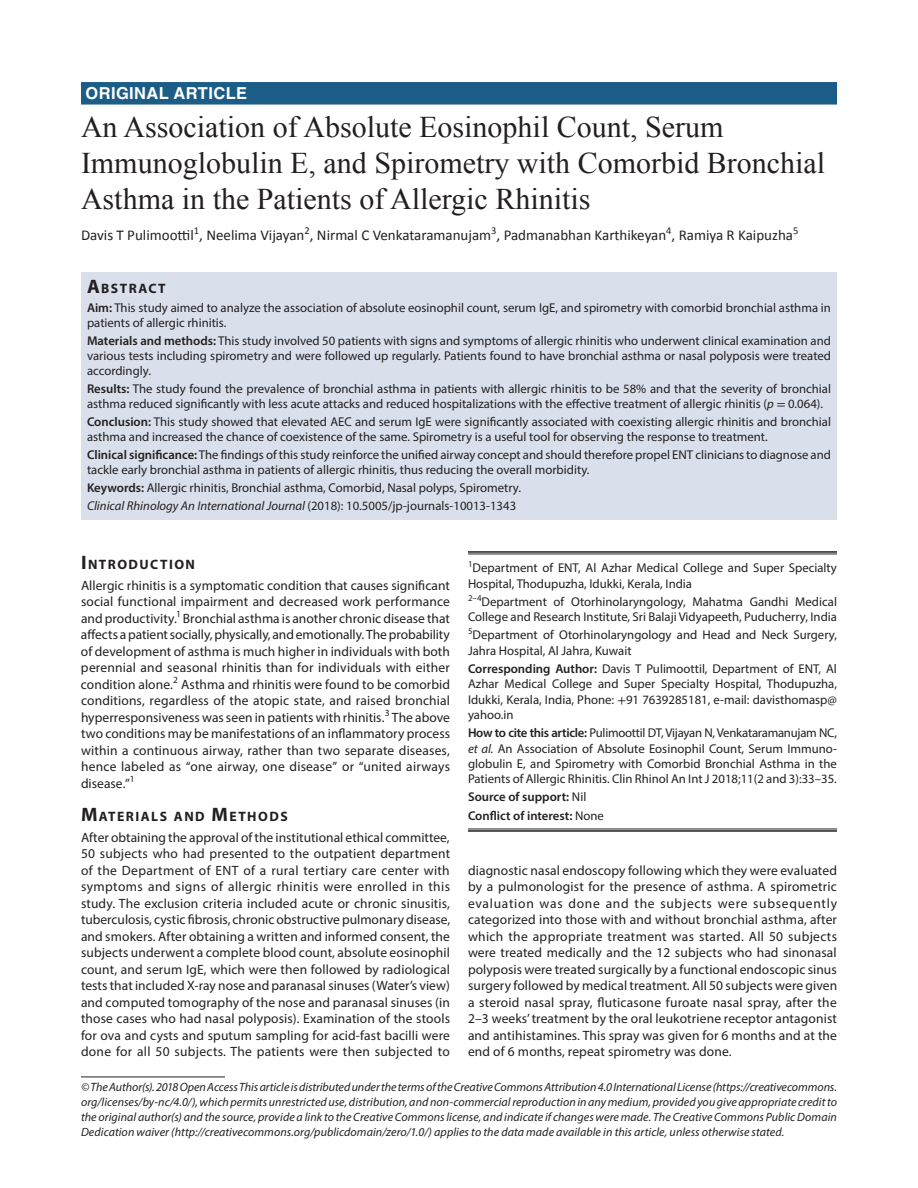
<style>
.page{position:relative;width:918px;height:1188px;background:#fff}
.page>*{position:absolute;margin:0;border:0;box-sizing:border-box;transform-origin:0 0}
.t1{font:30px/36px "Times New Roman";color:#231f20}
.t2{font:700 16.5px "Helvetica LT Std";letter-spacing:.025em;color:#fff}
.t3{font:15px "Calibri";color:#231f20}
.t4{font:700 13.65px "Myriad Pro";letter-spacing:.105em;color:#231f20}
.t5{font:13.5px/16.5px "Myriad Pro";letter-spacing:.015em;color:#231f20;text-align:justify}
.t6{font:12.75px/15.3px "Myriad Pro";color:#231f20}
.t7{font:600 12.75px/18.3px "Myriad Pro";color:#231f20}
.t8{font:italic 12px/15px "Myriad Pro";letter-spacing:.005em;color:#231f20;text-align:justify}
.s1{font-size:19.5px}
.s2{font-weight:600}
.s3{font-style:italic}
.s4{font-family:"STIX"}
.s5{font-weight:400}
</style>
<div class="page">
<div style="left:81px;top:82px;width:756px;height:23px;background:#1c5d87"></div>
<div style="left:81px;top:272px;width:756px;height:26px;background:#d9e0eb"></div>
<div style="left:81px;top:297px;width:756px;height:39px;background:#d9e0eb"></div>
<div style="left:81px;top:330px;width:756px;height:54px;background:#d9e0eb"></div>
<div style="left:81px;top:378px;width:756px;height:39px;background:#d9e0eb"></div>
<div style="left:81px;top:411px;width:756px;height:39px;background:#d9e0eb"></div>
<div style="left:81px;top:444px;width:756px;height:39px;background:#d9e0eb"></div>
<div style="left:81px;top:477px;width:756px;height:24px;background:#d9e0eb"></div>
<div style="left:81px;top:495px;width:756px;height:24px;background:#d9e0eb"></div>
<hr style="left:468px;top:551px;width:369px;height:2px;background:#231f20">
<hr style="left:468px;top:554px;width:369px;height:1px;background:#231f20">
<hr style="left:468px;top:829px;width:369px;height:1px;background:#231f20">
<hr style="left:468px;top:830px;width:369px;height:2px;background:#231f20">
<hr style="left:81px;top:1077px;width:144px;height:1px;background:#231f20">
<p class="t2" style="left:86px;top:83px;width:163px">ORIGINAL ARTICLE</p>
<h1 class="t1" style="left:81px;top:108px;width:746px">An Association of Absolute Eosinophil Count, Serum<br>Immunoglobulin E, and Spirometry with Comorbid Bronchial<br>Asthma in the Patients of Allergic Rhinitis</h1>
<p class="t3" style="left:81px;top:226px;width:719px">Davis T Pulimoottil<sup>1</sup>, Neelima Vijayan<sup>2</sup>, Nirmal C Venkataramanujam<sup>3</sup>, Padmanabhan Karthikeyan<sup>4</sup>, Ramiya R Kaipuzha<sup>5</sup></p>
<p class="t4" style="left:87px;top:279px;width:80px"><span class="s1">A</span>BSTRACT</p>
<p class="t6" style="left:87px;top:300px;width:745px"><span class="s2">Aim:</span> This study aimed to analyze the association of absolute eosinophil count, serum IgE, and spirometry with comorbid bronchial asthma in patients of allergic rhinitis.</p>
<p class="t6" style="left:87px;top:333px;width:746px;text-align:justify"><span class="s2">Materials and methods:</span> This study involved 50 patients with signs and symptoms of allergic rhinitis who underwent clinical examination and various tests including spirometry and were followed up regularly. Patients found to have bronchial asthma or nasal polyposis were treated accordingly.</p>
<p class="t6" style="left:87px;top:381px;width:746px"><span class="s2">Results:</span> The study found the prevalence of bronchial asthma in patients with allergic rhinitis to be 58% and that the severity of bronchial asthma reduced significantly with less acute attacks and reduced hospitalizations with the effective treatment of allergic rhinitis (<span class="s3">p</span> <span class="s4">=</span> 0.064).</p>
<p class="t6" style="left:87px;top:414px;width:746px"><span class="s2">Conclusion:</span> This study showed that elevated AEC and serum IgE were significantly associated with coexisting allergic rhinitis and bronchial asthma and increased the chance of coexistence of the same. Spirometry is a useful tool for observing the response to treatment.</p>
<p class="t6" style="left:87px;top:447px;width:746px"><span class="s2">Clinical significance:</span> The findings of this study reinforce the unified airway concept and should therefore propel ENT clinicians to diagnose and tackle early bronchial asthma in patients of allergic rhinitis, thus reducing the overall morbidity.</p>
<p class="t6" style="left:87px;top:479px;width:436px;line-height:18px"><span class="s2">Keywords:</span> Allergic rhinitis, Bronchial asthma, Comorbid, Nasal polyps, Spirometry.<br><span class="s3">Clinical Rhinology An International Journal</span> (2018): 10.5005/jp-journals-10013-1343</p>
<p class="t4" style="left:81px;top:555px;width:116px"><span class="s1">I</span>NTRODUCTION</p>
<p class="t5" style="left:81px;top:577px;width:371px">Allergic rhinitis is a symptomatic condition that causes significant social functional impairment and decreased work performance and productivity.<sup>1</sup> Bronchial asthma is another chronic disease that affects a patient socially, physically, and emotionally. The probability of development of asthma is much higher in individuals with both perennial and seasonal rhinitis than for individuals with either condition alone.<sup>2</sup> Asthma and rhinitis were found to be comorbid conditions, regardless of the atopic state, and raised bronchial hyperresponsiveness was seen in patients with rhinitis.<sup>3</sup> The above two conditions may be manifestations of an inflammatory process within a continuous airway, rather than two separate diseases, hence labeled as “one airway, one disease” or “united airways disease.”<sup>1</sup></p>
<p class="t4" style="left:81px;top:807px;width:208px"><span class="s1">M</span>ATERIALS AND <span class="s1">M</span>ETHODS</p>
<p class="t5" style="left:81px;top:829px;width:371px">After obtaining the approval of the institutional ethical committee, 50 subjects who had presented to the outpatient department of the Department of ENT of a rural tertiary care center with symptoms and signs of allergic rhinitis were enrolled in this study. The exclusion criteria included acute or chronic sinusitis, tuberculosis, cystic fibrosis, chronic obstructive pulmonary disease, and smokers. After obtaining a written and informed consent, the subjects underwent a complete blood count, absolute eosinophil count, and serum IgE, which were then followed by radiological tests that included X-ray nose and paranasal sinuses (Water’s view) and computed tomography of the nose and paranasal sinuses (in those cases who had nasal polyposis). Examination of the stools for ova and cysts and sputum sampling for acid-fast bacilli were done for all 50 subjects. The patients were then subjected to</p>
<p class="t6" style="left:468px;top:560px;width:370px"><sup>1</sup>Department of ENT, Al Azhar Medical College and Super Specialty<br>Hospital, Thodupuzha, Idukki, Kerala, India</p>
<p class="t6" style="left:468px;top:594px;width:371px"><sup>2–4</sup>Department of Otorhinolaryngology, Mahatma Gandhi Medical<br>College and Research Institute, Sri Balaji Vidyapeeth, Puducherry, India</p>
<p class="t6" style="left:468px;top:627px;width:370px"><sup>5</sup>Department of Otorhinolaryngology and Head and Neck Surgery,<br>Jahra Hospital, Al Jahra, Kuwait</p>
<p class="t6" style="left:468px;top:661px;width:371px;text-align:justify"><span class="s2">Corresponding Author:</span> Davis T Pulimoottil, Department of ENT, Al Azhar Medical College and Super Specialty Hospital, Thodupuzha, Idukki, Kerala, India, Phone: <span class="s4">+</span>91 7639285181, e-mail: davisthomasp@ yahoo.in</p>
<p class="t6" style="left:468px;top:725px;width:371px;text-align:justify"><span class="s2">How to cite this article:</span> Pulimoottil DT, Vijayan N, Venkataramanujam NC, <span class="s3">et al.</span> An Association of Absolute Eosinophil Count, Serum Immuno&shy;globulin E, and Spirometry with Comorbid Bronchial Asthma in the Patients of Allergic Rhinitis. Clin Rhinol An Int J 2018;11(2 and 3):33–35.</p>
<p class="t7" style="left:468px;top:788px;width:137px">Source of support: <span class="s5">Nil<br></span>Conflict of interest: <span class="s5">None</span></p>
<p class="t5" style="left:468px;top:862px;width:371px">diagnostic nasal endoscopy following which they were evaluated by a pulmonologist for the presence of asthma. A spirometric evaluation was done and the subjects were subsequently categorized into those with and without bronchial asthma, after which the appropriate treatment was started. All 50 subjects were treated medically and the 12 subjects who had sinonasal polyposis were treated surgically by a functional endoscopic sinus surgery followed by medical treatment. All 50 subjects were given a steroid nasal spray, fluticasone furoate nasal spray, after the 2–3 weeks’ treatment by the oral leukotriene receptor antagonist and antihistamines. This spray was given for 6 months and at the end of 6 months, repeat spirometry was done.</p>
<p class="t8" style="left:81px;top:1079px;width:758px">© The Author(s). 2018 Open Access This article is distributed under the terms of the Creative Commons Attribution 4.0 International License (https://creativecommons. org/licenses/by-nc/4.0/), which permits unrestricted use, distribution, and non-commercial reproduction in any medium, provided you give appropriate credit to the original author(s) and the source, provide a link to the Creative Commons license, and indicate if changes were made. The Creative Commons Public Domain Dedication waiver (http://creativecommons.org/publicdomain/zero/1.0/) applies to the data made available in this article, unless otherwise stated.</p>
</div>
